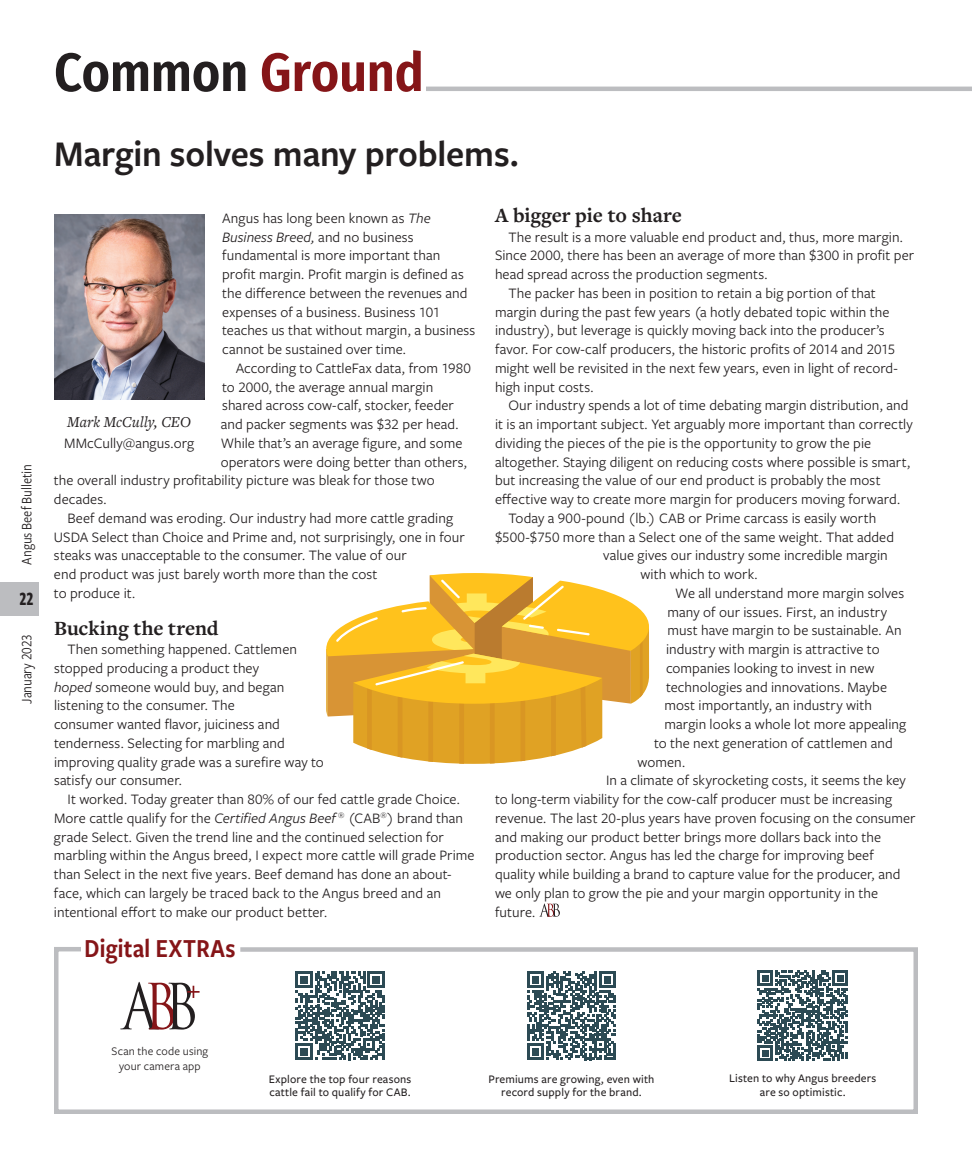
<style>
.page{position:relative;width:972px;height:1168px;background:#fff}
.page>*{position:absolute;margin:0;border:0;box-sizing:border-box;transform-origin:0 0}
.t1{font:600 54px "Fira Sans Condensed";letter-spacing:-.005em;color:#231f20}
.t2{font:600 37.5px "Freight Sans Pro";letter-spacing:-.005em;color:#231f20}
.t3{font:27px "Freight Sans Cnd Pro Semi";color:#851518}
.t4{font:700 21px "Freight Text Pro";letter-spacing:-.005em;color:#231f20}
.t5{font:700 19.5px "Freight Sans Cmp Pro";color:#231f20;scale:.9 1}
.t6{font:italic 15.75px "Freight Text Pro";color:#231f20}
.t7{font:15px/18.8px "Freight Sans Pro";letter-spacing:.005em;color:#231f20}
.t8{font:15px "Freight Sans Cnd Pro";letter-spacing:-.01em;color:#231f20}
.t9{font:500 12px/13.5px "Freight Sans Pro";letter-spacing:.015em;color:#231f20;text-align:center}
.t10{font:12px/15px "Freight Sans Pro";letter-spacing:.015em;color:#231f20;text-align:center}
.s1{color:#851518}
.s2{font-style:italic}
</style>
<div class="page">
<hr style="left:426px;top:87px;width:546px;height:4px;background:#bcbdc0">
<svg style="left:539px;top:903px;width:21px;height:14px"></svg>
<svg style="left:326px;top:573px;width:323px;height:191px"></svg>
<img style="left:54px;top:214px;width:150px;height:185px">
<svg style="left:54px;top:947px;width:864px;height:167px"></svg>
<svg style="left:296px;top:971px;width:89px;height:89px"></svg>
<hr style="left:382px;top:1043px;width:3px;height:17px;background:#2c4a54">
<svg style="left:527px;top:971px;width:89px;height:89px"></svg>
<svg style="left:758px;top:970px;width:90px;height:91px"></svg>
<svg style="left:120px;top:982px;width:80px;height:47px"></svg>
<div style="left:0;top:582px;width:38px;height:34px;background:#bcbdc0"></div>
<h1 class="t1" style="left:54px;top:28px;width:371px">Common <span class="s1">Ground</span></h1>
<p class="t8" style="left:17px;top:564px;width:102px;rotate:-90deg">Angus Beef Bulletin</p>
<h3 class="t5" style="left:19px;top:586px;width:17px">22</h3>
<p class="t8" style="left:17px;top:703px;width:71px;rotate:-90deg">January 2023</p>
<h2 class="t2" style="left:54px;top:128px;width:466px">Margin solves many problems.</h2>
<p class="t7" style="left:222px;top:208px;width:255px">Angus has long been known as <span class="s2">The Business Breed,</span> and no business fundamental is more important than profit margin. Profit margin is defined as the difference between the revenues and expenses of a business. Business 101 teaches us that without margin, a business cannot be sustained over time.</p>
<p class="t7" style="left:236px;top:358px;width:237px">According to CattleFax data, from 1980</p>
<p class="t7" style="left:222px;top:377px;width:213px">to 2000, the average annual margin</p>
<p class="t7" style="left:222px;top:395px;width:233px">shared across cow-calf, stocker, feeder</p>
<p class="t7" style="left:221px;top:414px;width:240px">and packer segments was $32 per head.</p>
<p class="t7" style="left:221px;top:433px;width:243px">While that’s an average figure, and some</p>
<p class="t7" style="left:221px;top:452px;width:248px">operators were doing better than others,</p>
<p class="t7" style="left:54px;top:470px;width:382px">the overall industry profitability picture was bleak for those two</p>
<p class="t7" style="left:54px;top:489px;width:54px">decades.</p>
<p class="t7" style="left:67px;top:508px;width:387px">Beef demand was eroding. Our industry had more cattle grading</p>
<p class="t7" style="left:54px;top:527px;width:412px">USDA Select than Choice and Prime and, not surprisingly, one in four</p>
<p class="t7" style="left:54px;top:545px;width:354px">steaks was unacceptable to the consumer. The value of our</p>
<p class="t7" style="left:54px;top:564px;width:325px">end product was just barely worth more than the cost</p>
<p class="t7" style="left:54px;top:583px;width:83px">to produce it.</p>
<h3 class="t4" style="left:54px;top:614px;width:166px">Bucking the trend</h3>
<p class="t7" style="left:54px;top:639px;width:271px;text-indent:14px">Then something happened. Cattlemen stopped producing a product they<br><span class="s2">hoped</span> someone would buy, and began listening to the consumer. The<br>consumer wanted flavor, juiciness and tenderness. Selecting for marbling and improving quality grade was a surefire way to satisfy our consumer.</p>
<p class="t7" style="left:54px;top:789px;width:422px;text-indent:14px">It worked. Today greater than 80% of our fed cattle grade Choice.<br>More cattle qualify for the <span class="s2">Certified Angus Beef</span> <sup>®</sup> (CAB<sup>®</sup>) brand than grade Select. Given the trend line and the continued selection for marbling within the Angus breed, I expect more cattle will grade Prime than Select in the next five years. Beef demand has done an about&shy;face, which can largely be traced back to the Angus breed and an intentional effort to make our product better.</p>
<h3 class="t4" style="left:495px;top:201px;width:189px">A bigger pie to share</h3>
<p class="t7" style="left:508px;top:227px;width:396px">The result is a more valuable end product and, thus, more margin.</p>
<p class="t7" style="left:495px;top:245px;width:421px">Since 2000, there has been an average of more than $300 in profit per</p>
<p class="t7" style="left:495px;top:264px;width:275px">head spread across the production segments.</p>
<p class="t7" style="left:508px;top:283px;width:369px">The packer has been in position to retain a big portion of that</p>
<p class="t7" style="left:495px;top:302px;width:396px">margin during the past few years (a hotly debated topic within the</p>
<p class="t7" style="left:495px;top:320px;width:391px">industry), but leverage is quickly moving back into the producer’s</p>
<p class="t7" style="left:495px;top:339px;width:402px">favor. For cow-calf producers, the historic profits of 2014 and 2015</p>
<p class="t7" style="left:495px;top:358px;width:404px">might well be revisited in the next few years, even in light of record-</p>
<p class="t7" style="left:495px;top:377px;width:100px">high input costs.</p>
<p class="t7" style="left:508px;top:395px;width:402px">Our industry spends a lot of time debating margin distribution, and</p>
<p class="t7" style="left:495px;top:414px;width:419px">it is an important subject. Yet arguably more important than correctly</p>
<p class="t7" style="left:495px;top:433px;width:378px">dividing the pieces of the pie is the opportunity to grow the pie</p>
<p class="t7" style="left:495px;top:452px;width:417px">altogether. Staying diligent on reducing costs where possible is smart,</p>
<p class="t7" style="left:495px;top:470px;width:387px">but increasing the value of our end product is probably the most</p>
<p class="t7" style="left:495px;top:489px;width:407px">effective way to create more margin for producers moving forward.</p>
<p class="t7" style="left:508px;top:508px;width:369px">Today a 900-pound (lb.) CAB or Prime carcass is easily worth</p>
<p class="t7" style="left:495px;top:527px;width:401px">$500-$750 more than a Select one of the same weight. That added</p>
<p class="t7" style="left:603px;top:545px;width:286px">value gives our industry some incredible margin</p>
<p class="t7" style="left:640px;top:564px;width:119px">with which to work.</p>
<p class="t7" style="left:675px;top:583px;width:231px">We all understand more margin solves</p>
<p class="t7" style="left:668px;top:602px;width:221px">many of our issues. First, an industry</p>
<p class="t7" style="left:668px;top:620px;width:236px">must have margin to be sustainable. An</p>
<p class="t7" style="left:666px;top:639px;width:215px">industry with margin is attractive to</p>
<p class="t7" style="left:666px;top:658px;width:210px">companies looking to invest in new</p>
<p class="t7" style="left:666px;top:677px;width:223px">technologies and innovations. Maybe</p>
<p class="t7" style="left:664px;top:695px;width:209px">most importantly, an industry with</p>
<p class="t7" style="left:664px;top:714px;width:243px">margin looks a whole lot more appealing</p>
<p class="t7" style="left:654px;top:733px;width:240px">to the next generation of cattlemen and</p>
<p class="t7" style="left:638px;top:752px;width:49px">women.</p>
<p class="t7" style="left:606px;top:770px;width:302px">In a climate of skyrocketing costs, it seems the key</p>
<p class="t7" style="left:495px;top:789px;width:399px">to long-term viability for the cow-calf producer must be increasing</p>
<p class="t7" style="left:495px;top:808px;width:422px">revenue. The last 20-plus years have proven focusing on the consumer</p>
<p class="t7" style="left:495px;top:827px;width:388px">and making our product better brings more dollars back into the</p>
<p class="t7" style="left:495px;top:845px;width:381px">production sector. Angus has led the charge for improving beef</p>
<p class="t7" style="left:495px;top:864px;width:407px">quality while building a brand to capture value for the producer, and</p>
<p class="t7" style="left:495px;top:883px;width:385px">we only plan to grow the pie and your margin opportunity in the</p>
<p class="t7" style="left:495px;top:902px;width:42px">future.</p>
<p class="t6" style="left:67px;top:411px;width:125px">Mark McCully, CEO</p>
<p class="t7" style="left:64px;top:433px;width:132px">MMcCully@angus.org</p>
<h3 class="t3" style="left:84px;top:930px;width:153px">Digital EXTRAs</h3>
<p class="t10" style="left:112px;top:1043px;width:98px">Scan the code using your camera app</p>
<p class="t9" style="left:269px;top:1072px;width:144px;text-align:left">Explore the top four reasons cattle fail to qualify for CAB.</p>
<p class="t9" style="left:489px;top:1072px;width:168px">Premiums are growing, even with record supply for the brand.</p>
<p class="t9" style="left:729px;top:1071px;width:149px">Listen to why Angus breeders are so optimistic.</p>
</div>
